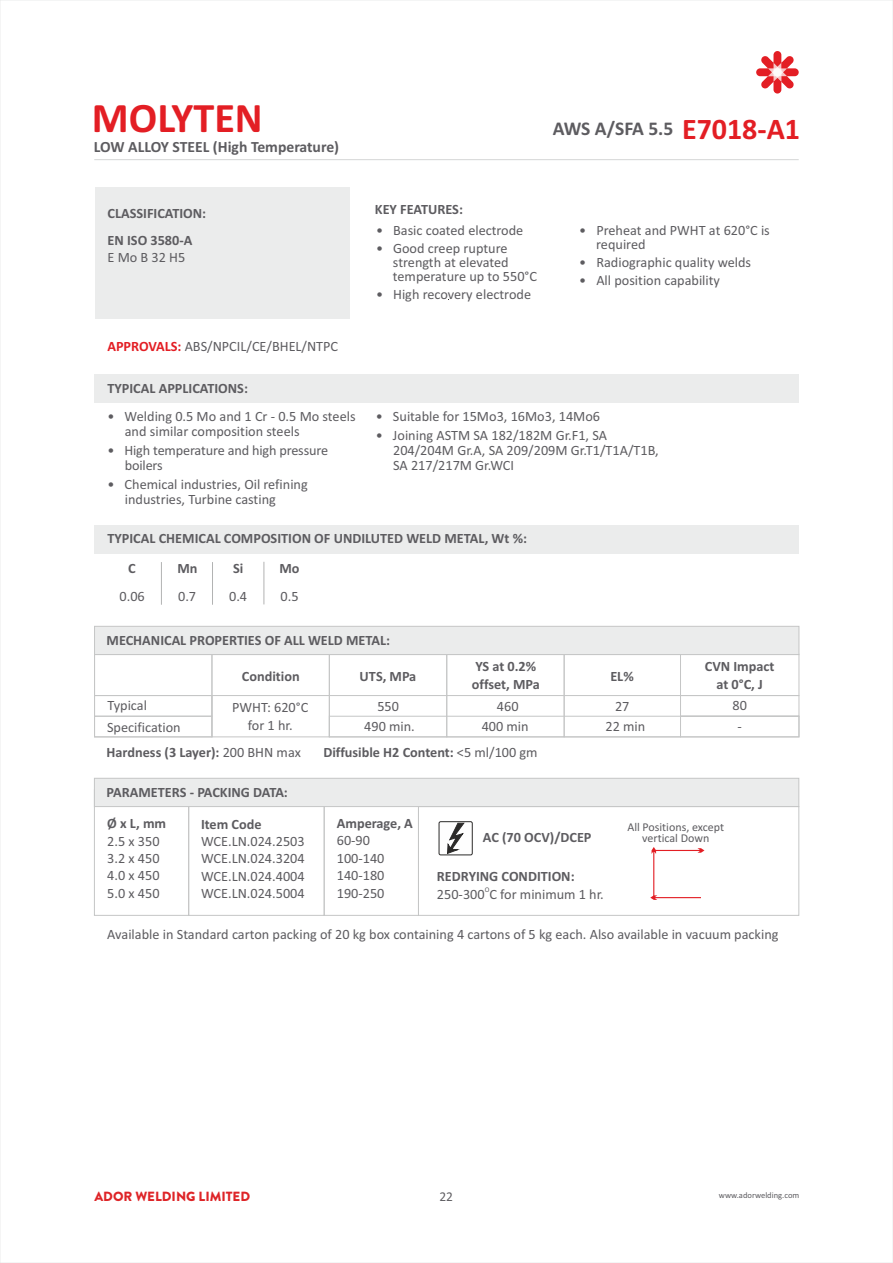
<style>
.page{position:relative;width:893px;height:1263px;background:#fff}
.page>*{position:absolute;margin:0;border:0;box-sizing:border-box;transform-origin:0 0}
.t1{font:700 42.3px "Calibri";color:#e31e24}
.t2{font:700 19.5px "Calibri";letter-spacing:-.02em;color:#5d5c60}
.t3{font:700 15.6px "Calibri";color:#5d5c60}
.t4{font:14.25px/17.4px "Calibri";color:#5d5c60}
.t5{font:700 14.25px/17.4px "Calibri";color:#5d5c60}
.t6{font:13.5px "Calibri";color:#5d5c60}
.t7{font:900 13.35px "Brandon Grotesque";color:#de2427}
.t8{font:12px/10.6px "Calibri";color:#5d5c60;text-align:center}
.t9{font:8.55px "Calibri";color:#5d5c60}
.t10{font:7.2px "Calibri";color:#5d5c60}
.s1{font-weight:700;color:#e31e24}
.s2{font-size:30px;color:#e31e24}
.s3{font-weight:400}
</style>
<div class="page">
<div style="left:95px;top:187px;width:255px;height:132px;background:#ebecec"></div>
<div style="left:94px;top:526px;width:705px;height:28px;background:#ebecec"></div>
<div style="left:94px;top:374px;width:705px;height:28px;background:#ebecec"></div>
<hr style="left:161px;top:562px;width:1px;height:43px;background:#b2b3b3">
<hr style="left:212px;top:562px;width:1px;height:43px;background:#b2b3b3">
<div style="left:94px;top:654px;width:705px;height:42px;border:1px solid #c5c6c6"></div>
<div style="left:94px;top:695px;width:118px;height:22px;border:1px solid #c5c6c6"></div>
<div style="left:94px;top:716px;width:118px;height:21px;border:1px solid #c5c6c6"></div>
<div style="left:94px;top:654px;width:118px;height:83px;border:1px solid #c5c6c6"></div>
<div style="left:212px;top:654px;width:118px;height:83px;border:1px solid #c5c6c6"></div>
<div style="left:329px;top:654px;width:118px;height:83px;border:1px solid #c5c6c6"></div>
<div style="left:446px;top:654px;width:119px;height:83px;border:1px solid #c5c6c6"></div>
<div style="left:564px;top:654px;width:117px;height:83px;border:1px solid #c5c6c6"></div>
<div style="left:329px;top:716px;width:470px;height:21px;border:1px solid #c5c6c6"></div>
<svg style="left:94px;top:625px;width:706px;height:30px;background:#e8e9e9"></svg>
<svg style="left:680px;top:695px;width:120px;height:43px"></svg>
<hr style="left:263px;top:562px;width:1px;height:42px;background:#b2b3b3">
<div style="left:94px;top:789px;width:95px;height:127px;border:1px solid #c5c6c6"></div>
<div style="left:188px;top:789px;width:137px;height:127px;border:1px solid #c5c6c6"></div>
<div style="left:324px;top:789px;width:95px;height:127px;border:1px solid #c5c6c6"></div>
<div style="left:418px;top:806px;width:381px;height:110px;border:1px solid #c5c6c6"></div>
<div style="left:94px;top:777px;width:706px;height:30px;background:#ebecec"></div>
<div style="left:439px;top:821px;width:34px;height:34px;background:#fefefe;border:1px solid #2b2a29;border-radius:2px"></div>
<svg style="left:447px;top:822px;width:18px;height:33px"></svg>
<svg style="left:650px;top:847px;width:54px;height:53px"></svg>
<hr style="left:94px;top:159px;width:705px;height:1px;background:#d9dada">
<svg style="left:756px;top:51px;width:43px;height:43px"></svg>
<h1 class="t1" style="left:92px;top:100px;width:172px">MOLYTEN</h1>
<p class="t3" style="left:94px;top:140px;width:247px">LOW ALLOY STEEL (High Temperature)</p>
<p class="t5" style="left:108px;top:206px;width:100px">CLASSIFICATION:</p>
<p class="t5" style="left:108px;top:233px;width:86px">EN ISO 3580-A</p>
<p class="t4" style="left:108px;top:250px;width:79px">E Mo B 32 H5</p>
<p class="t4" style="left:107px;top:338px;width:232px"><span class="s1">APPROVALS:</span> ABS/NPCIL/CE/BHEL/NTPC</p>
<p class="t5" style="left:107px;top:380px;width:142px">TYPICAL APPLICATIONS:</p>
<p class="t4" style="left:125px;top:410px;width:232px;line-height:15px;text-indent:-17px">• Welding 0.5 Mo and 1 Cr - 0.5 Mo steels and similar composition steels</p>
<p class="t4" style="left:125px;top:444px;width:205px;line-height:15px;text-indent:-17px">• High temperature and high pressure boilers</p>
<p class="t4" style="left:125px;top:478px;width:185px;line-height:15px;text-indent:-17px">• Chemical industries, Oil refining industries, Turbine casting</p>
<h2 class="t2" style="left:553px;top:121px;width:249px">AWS A/SFA 5.5 <span class="s2">E7018-A1</span></h2>
<p class="t5" style="left:375px;top:201px;width:90px">KEY FEATURES:</p>
<p class="t4" style="left:376px;top:223px;width:149px">• Basic coated electrode</p>
<p class="t4" style="left:393px;top:242px;width:146px;line-height:14.2px;text-indent:-17px">• Good creep rupture strength at elevated temperature up to 550°C</p>
<p class="t4" style="left:376px;top:287px;width:157px">• High recovery electrode</p>
<p class="t4" style="left:596px;top:224px;width:175px;line-height:14.2px;text-indent:-17px">• Preheat and PWHT at 620°C is required</p>
<p class="t4" style="left:579px;top:255px;width:173px">• Radiographic quality welds</p>
<p class="t4" style="left:579px;top:272px;width:142px">• All position capability</p>
<p class="t4" style="left:376px;top:409px;width:226px">• Suitable for 15Mo3, 16Mo3, 14Mo6</p>
<p class="t4" style="left:393px;top:429px;width:267px;line-height:15px;text-indent:-17px">• Joining ASTM SA 182/182M Gr.F1, SA<br>204/204M Gr.A, SA 209/209M Gr.T1/T1A/T1B,<br>SA 217/217M Gr.WCI</p>
<p class="t5" style="left:107px;top:531px;width:421px">TYPICAL CHEMICAL COMPOSITION OF UNDILUTED WELD METAL, Wt %:</p>
<p class="t5" style="left:128px;top:560px;width:9px">C</p>
<p class="t5" style="left:177px;top:560px;width:22px">Mn</p>
<p class="t4" style="left:119px;top:589px;width:27px">0.06</p>
<p class="t4" style="left:178px;top:588px;width:20px">0.7</p>
<p class="t5" style="left:233px;top:561px;width:12px">Si</p>
<p class="t4" style="left:229px;top:589px;width:20px">0.4</p>
<p class="t5" style="left:279px;top:561px;width:22px">Mo</p>
<p class="t4" style="left:281px;top:589px;width:20px">0.5</p>
<p class="t5" style="left:107px;top:633px;width:285px">MECHANICAL PROPERTIES OF ALL WELD METAL:</p>
<p class="t5" style="left:472px;top:659px;width:69px">YS at 0.2% offset, MPa</p>
<p class="t5" style="left:242px;top:668px;width:59px">Condition</p>
<p class="t5" style="left:360px;top:668px;width:58px">UTS, MPa</p>
<p class="t5" style="left:610px;top:668px;width:25px">EL%</p>
<p class="t4" style="left:107px;top:698px;width:41px">Typical</p>
<p class="t4" style="left:232px;top:700px;width:78px;line-height:17.9px;text-align:center">PWHT: 620°C for 1 hr.</p>
<p class="t4" style="left:615px;top:698px;width:16px">27</p>
<p class="t4" style="left:482px;top:697px;width:49px;line-height:20.4px;text-align:center">460<br>400 min</p>
<p class="t4" style="left:364px;top:697px;width:52px;line-height:20px;text-align:center">550<br>490 min.</p>
<p class="t4" style="left:107px;top:719px;width:75px">Specification</p>
<p class="t4" style="left:605px;top:719px;width:41px">22 min</p>
<p class="t5" style="left:107px;top:745px;width:196px">Hardness (3 Layer): <span class="s3">200 BHN max</span></p>
<p class="t5" style="left:323px;top:745px;width:216px">Diffusible H2 Content: <span class="s3">&lt;5 ml/100 gm</span></p>
<p class="t5" style="left:107px;top:785px;width:183px">PARAMETERS - PACKING DATA:</p>
<p class="t5" style="left:705px;top:659px;width:71px;text-align:center">CVN Impact at 0°C, J</p>
<p class="t4" style="left:732px;top:696px;width:16px;line-height:20.7px;text-align:center">80 -</p>
<p class="t5" style="left:107px;top:816px;width:61px">Ø x L, mm</p>
<p class="t4" style="left:107px;top:833px;width:54px;text-align:justify">2.5 x 350<br>3.2 x 450<br>4.0 x 450<br>5.0 x 450</p>
<p class="t5" style="left:201px;top:816px;width:62px">Item Code</p>
<p class="t4" style="left:201px;top:834px;width:105px;text-align:justify">WCE.LN.024.2503<br>WCE.LN.024.3204<br>WCE.LN.024.4004<br>WCE.LN.024.5004</p>
<p class="t5" style="left:337px;top:816px;width:78px">Amperage, A</p>
<p class="t4" style="left:337px;top:833px;width:49px">60-90<br>100-140<br>140-180<br>190-250</p>
<p class="t8" style="left:627px;top:823px;width:98px">All Positions, except vertical Down</p>
<p class="t5" style="left:483px;top:830px;width:110px">AC (70 OCV)/DCEP</p>
<p class="t5" style="left:437px;top:869px;width:139px">REDRYING CONDITION:</p>
<p class="t10" style="left:485px;top:886px;width:6px">O</p>
<p class="t4" style="left:437px;top:886px;width:168px">250-300 C for minimum 1 hr.</p>
<p class="t4" style="left:107px;top:926px;width:673px">Available in Standard carton packing of 20 kg box containing 4 cartons of 5 kg each. Also available in vacuum packing</p>
<p class="t7" style="left:94px;top:1191px;width:157px">ADOR WELDING LIMITED</p>
<p class="t6" style="left:439px;top:1191px;width:15px">22</p>
<p class="t9" style="left:719px;top:1192px;width:82px">www.adorwelding.com</p>
</div>
